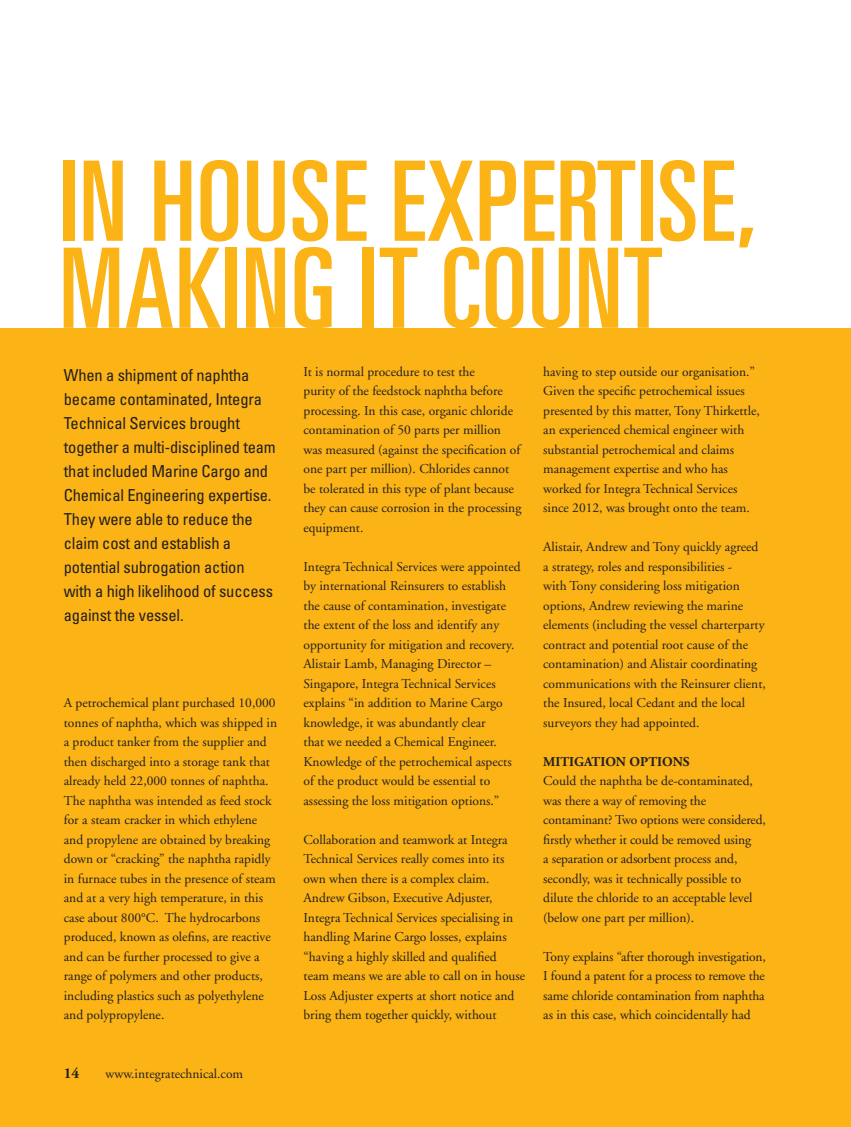
<style>
.page{position:relative;width:851px;height:1127px;background:#fff}
.page>*{position:absolute;margin:0;border:0;box-sizing:border-box;transform-origin:0 0}
.t1{font:ultra-condensed 111px/87px "Univers";letter-spacing:.01em;color:#fbb316}
.t2{font:condensed 16.5px/24px "Univers";letter-spacing:-.01em;color:#231f20}
.t3{font:700 15px "Adobe Garamond";color:#231f20}
.t4{font:13.5px/19.5px "Adobe Garamond";color:#231f20}
.t5{font:700 13.5px "Adobe Garamond";color:#231f20}
</style>
<div class="page">
<div style="left:0;top:0;width:850px;height:1127px;background:#fbb316"></div>
<div style="left:0;top:0;width:850px;height:327px;background:#fff"></div>
<p class="t1" style="left:60px;top:157px;width:698px">IN HOUSE EXPERTISE,<br>MAKING IT COUNT</p>
<p class="t2" style="left:64px;top:362px;width:213px">When a shipment of naphtha became contaminated, Integra<br>Technical Services brought together a multi-disciplined team that included Marine Cargo and<br>Chemical Engineering expertise.<br>They were able to reduce the claim cost and establish a potential subrogation action with a high likelihood of success against the vessel.</p>
<p class="t4" style="left:64px;top:694px;width:215px">A petrochemical plant purchased 10,000 tonnes of naphtha, which was shipped in a product tanker from the supplier and then discharged into a storage tank that already held 22,000 tonnes of naphtha.<br>The naphtha was intended as feed stock for a steam cracker in which ethylene and propylene are obtained by breaking down or “cracking” the naphtha rapidly in furnace tubes in the presence of steam and at a very high temperature, in this case about 800°C. The hydrocarbons produced, known as olefins, are reactive and can be further processed to give a range of polymers and other products, including plastics such as polyethylene and polypropylene.</p>
<p class="t3" style="left:64px;top:1065px;width:17px">14</p>
<p class="t4" style="left:105px;top:1064px;width:139px">www.integratechnical.com</p>
<p class="t4" style="left:303px;top:362px;width:219px">It is normal procedure to test the<br>purity of the feedstock naphtha before processing. In this case, organic chloride contamination of 50 parts per million was measured (against the specification of one part per million). Chlorides cannot be tolerated in this type of plant because they can cause corrosion in the processing equipment.</p>
<p class="t4" style="left:303px;top:557px;width:218px">Integra Technical Services were appointed by international Reinsurers to establish the cause of contamination, investigate the extent of the loss and identify any opportunity for mitigation and recovery.<br>Alistair Lamb, Managing Director – Singapore, Integra Technical Services explains “in addition to Marine Cargo knowledge, it was abundantly clear<br>that we needed a Chemical Engineer.<br>Knowledge of the petrochemical aspects of the product would be essential to assessing the loss mitigation options.”</p>
<p class="t4" style="left:303px;top:830px;width:223px">Collaboration and teamwork at Integra Technical Services really comes into its own when there is a complex claim.<br>Andrew Gibson, Executive Adjuster, Integra Technical Services specialising in handling Marine Cargo losses, explains “having a highly skilled and qualified team means we are able to call on in house Loss Adjuster experts at short notice and bring them together quickly, without</p>
<p class="t4" style="left:543px;top:362px;width:218px">having to step outside our organisation.” Given the specific petrochemical issues presented by this matter, Tony Thirkettle, an experienced chemical engineer with substantial petrochemical and claims management expertise and who has worked for Integra Technical Services since 2012, was brought onto the team.</p>
<p class="t4" style="left:543px;top:538px;width:224px">Alistair, Andrew and Tony quickly agreed a strategy, roles and responsibilities -<br>with Tony considering loss mitigation options, Andrew reviewing the marine elements (including the vessel charterparty contract and potential root cause of the contamination) and Alistair coordinating communications with the Reinsurer client, the Insured, local Cedant and the local surveyors they had appointed.</p>
<p class="t5" style="left:543px;top:754px;width:148px">MITIGATION OPTIONS</p>
<p class="t4" style="left:543px;top:772px;width:224px">Could the naphtha be de-contaminated, was there a way of removing the contaminant? Two options were considered, firstly whether it could be removed using<br>a separation or adsorbent process and, secondly, was it technically possible to dilute the chloride to an acceptable level (below one part per million).</p>
<p class="t4" style="left:543px;top:947px;width:224px;text-align:justify">Tony explains “after thorough investigation, I found a patent for a process to remove the same chloride contamination from naphtha as in this case, which coincidentally had</p>
</div>
